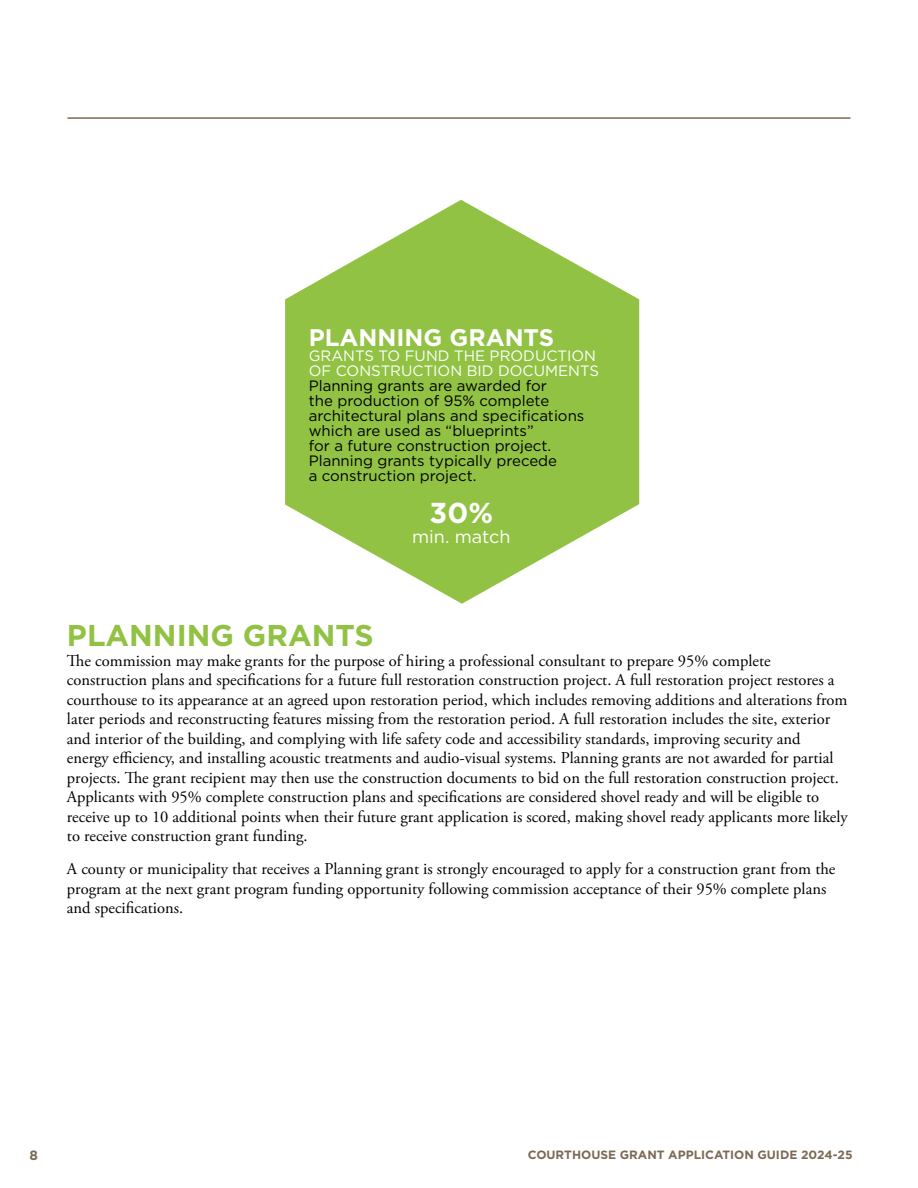
<style>
.page{position:relative;width:918px;height:1188px;background:#fff}
.page>*{position:absolute;margin:0;border:0;box-sizing:border-box;transform-origin:0 0}
.t1{font:700 30px "Gotham";color:#91c243}
.t2{font:700 28.8px "Gotham";color:#fff}
.t3{font:700 24px "Gotham";color:#fff}
.t4{font:18px "Gotham";color:#fff}
.t5{font:16.5px/19.5px "Adobe Garamond Pro";color:#000}
.t6{font:15px/15px "Gotham";color:#000}
.t7{font:15px/15px "Gotham";color:#fff}
.t8{font:700 13.5px "Gotham";color:#7c6a55}
.t9{font:700 12px "Gotham";color:#7c6a55}
</style>
<div class="page">
<hr style="left:68px;top:117px;width:782px;height:2px;background:#7c6a55">
<svg style="left:285px;top:200px;width:354px;height:404px;fill:#91c243"></svg>
<h3 class="t3" style="left:309px;top:322px;width:247px">PLANNING GRANTS</h3>
<p class="t7" style="left:309px;top:348px;width:292px">GRANTS TO FUND THE PRODUCTION<br>OF CONSTRUCTION BID DOCUMENTS</p>
<p class="t6" style="left:309px;top:378px;width:277px">Planning grants are awarded for<br>the production of 95% complete architectural plans and specifications which are used as “blueprints”<br>for a future construction project.<br>Planning grants typically precede<br>a construction project.</p>
<h2 class="t2" style="left:430px;top:494px;width:65px">30%</h2>
<p class="t4" style="left:412px;top:525px;width:100px">min. match</p>
<h1 class="t1" style="left:67px;top:616px;width:308px">PLANNING GRANTS</h1>
<p class="t5" style="left:67px;top:651px;width:782px">The commission may make grants for the purpose of hiring a professional consultant to prepare 95% complete construction plans and specifications for a future full restoration construction project. A full restoration project restores a courthouse to its appearance at an agreed upon restoration period, which includes removing additions and alterations from later periods and reconstructing features missing from the restoration period. A full restoration includes the site, exterior and interior of the building, and complying with life safety code and accessibility standards, improving security and<br>energy efficiency, and installing acoustic treatments and audio-visual systems. Planning grants are not awarded for partial projects. The grant recipient may then use the construction documents to bid on the full restoration construction project.<br>Applicants with 95% complete construction plans and specifications are considered shovel ready and will be eligible to receive up to 10 additional points when their future grant application is scored, making shovel ready applicants more likely to receive construction grant funding.</p>
<p class="t5" style="left:67px;top:860px;width:770px">A county or municipality that receives a Planning grant is strongly encouraged to apply for a construction grant from the program at the next grant program funding opportunity following commission acceptance of their 95% complete plans and specifications.</p>
<p class="t8" style="left:29px;top:1146px;width:10px">8</p>
<p class="t9" style="left:528px;top:1147px;width:326px">COURTHOUSE GRANT APPLICATION GUIDE 2024-25</p>
</div>
